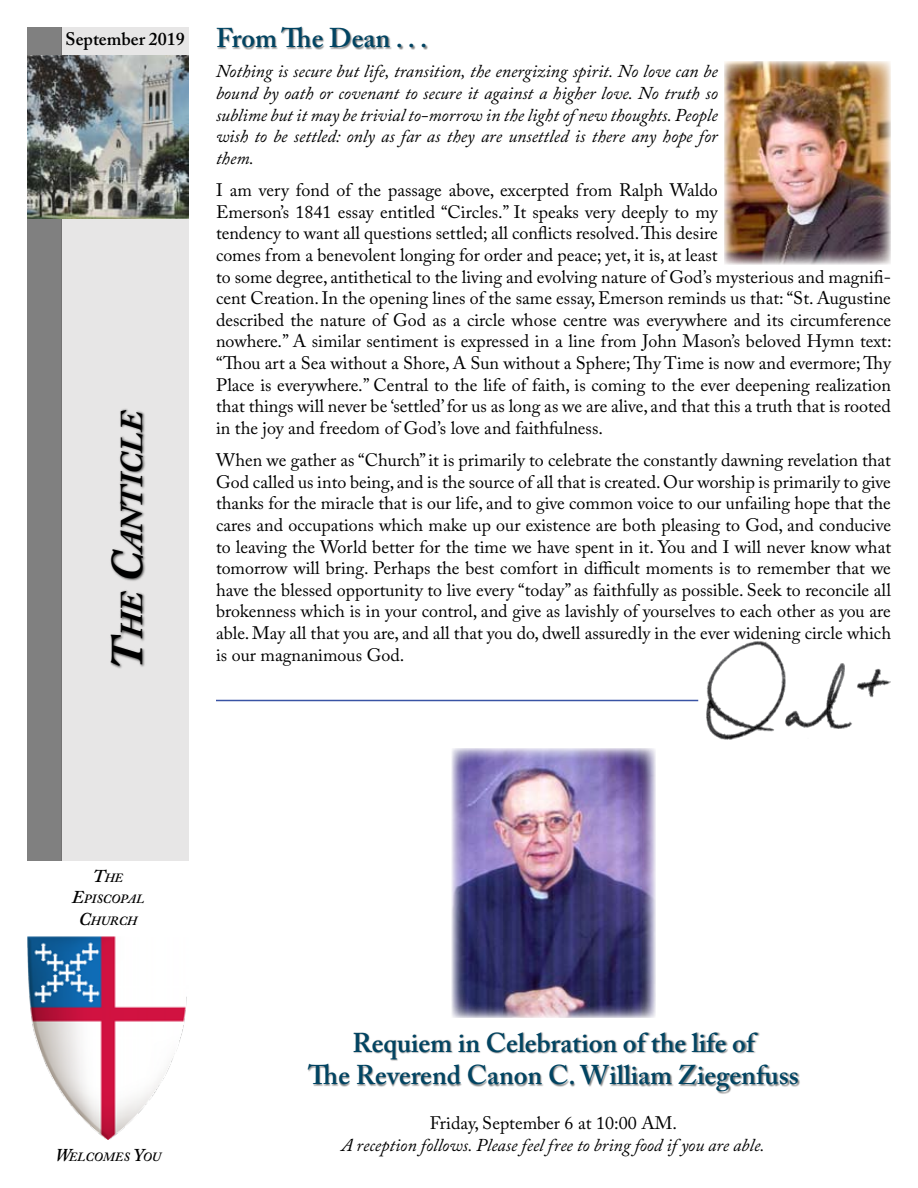
<style>
.page{position:relative;width:918px;height:1188px;background:#fff}
.page>*{position:absolute;margin:0;border:0;box-sizing:border-box;transform-origin:0 0}
.t1{font:italic 700 31.5px "Adobe Caslon Pro";color:#000}
.t2{font:600 27px/32.4px "Adobe Caslon Pro";color:#014462;text-align:center}
.t3{font:18px/21.6px "Adobe Caslon Pro";color:#000}
.t4{font:italic 18px/21.6px "Adobe Caslon Pro";color:#000;text-align:justify}
.t5{font:600 18px "Adobe Caslon Pro";color:#000}
.t6{font:italic 600 12.6px/21.6px "Adobe Caslon Pro";color:#000;text-align:center}
.s1{font-size:45px}
.s2{font-size:18px}
</style>
<div class="page">
<div style="left:27px;top:27px;width:35px;height:834px;background:#808080"></div>
<div style="left:62px;top:27px;width:127px;height:834px;background:#e7e6e6"></div>
<img style="left:27px;top:937px;width:160px;height:203px">
<img style="left:27px;top:55px;width:162px;height:164px">
<div style="left:109px;top:408px;width:38px;height:261px;background:#000;opacity:.75"></div>
<div style="left:217px;top:26px;width:211px;height:24px;background:#000;opacity:.5"></div>
<img style="left:725px;top:62px;width:166px;height:203px">
<img style="left:706px;top:641px;width:185px;height:99px">
<hr style="left:216px;top:700px;width:482px;height:1px;background:#3953a4">
<img style="left:452px;top:748px;width:203px;height:270px">
<div style="left:308px;top:1032px;width:492px;height:63px;background:#000;opacity:.5"></div>
<p class="t5" style="left:66px;top:28px;width:121px">September 2019</p>
<h1 class="t1" style="left:113px;top:669px;width:261px;rotate:-90deg"><span class="s1">T</span>he <span class="s1">C</span>anticle</h1>
<h2 class="t2" style="left:216px;top:21px;width:213px">From The Dean . . .</h2>
<p class="t4" style="left:216px;top:60px;width:503px">Nothing is secure but life, transition, the energizing spirit. No love can be bound by oath or covenant to secure it against a higher love. No truth so sublime but it may be trivial to-morrow in the light of new thoughts. People wish to be settled: only as far as they are unsettled is there any hope for them.</p>
<p class="t3" style="left:216px;top:179px;width:677px">I am very fond of the passage above, excerpted from Ralph Waldo<br>Emerson’s 1841 essay entitled “Circles.” It speaks very deeply to my<br>tendency to want all questions settled; all conflicts resolved. This desire<br>comes from a benevolent longing for order and peace; yet, it is, at least<br>to some degree, antithetical to the living and evolving nature of God’s mysterious and magnifi&shy;cent Creation. In the opening lines of the same essay, Emerson reminds us that: “St. Augustine described the nature of God as a circle whose centre was everywhere and its circumference nowhere.” A similar sentiment is expressed in a line from John Mason’s beloved Hymn text: “Thou art a Sea without a Shore, A Sun without a Sphere; Thy Time is now and evermore; Thy Place is everywhere.” Central to the life of faith, is coming to the ever deepening realization that things will never be ‘settled’ for us as long as we are alive, and that this a truth that is rooted in the joy and freedom of God’s love and faithfulness.</p>
<p class="t3" style="left:216px;top:449px;width:677px;text-align:justify">When we gather as “Church” it is primarily to celebrate the constantly dawning revelation that God called us into being, and is the source of all that is created. Our worship is primarily to give thanks for the miracle that is our life, and to give common voice to our unfailing hope that the cares and occupations which make up our existence are both pleasing to God, and conducive to leaving the World better for the time we have spent in it. You and I will never know what tomorrow will bring. Perhaps the best comfort in difficult moments is to remember that we have the blessed opportunity to live every “today” as faithfully as possible. Seek to reconcile all brokenness which is in your control, and give as lavishly of yourselves to each other as you are able. May all that you are, and all that you do, dwell assuredly in the ever widening circle which is our magnanimous God.</p>
<p class="t6" style="left:72px;top:867px;width:74px"><span class="s2">T</span>HE<br><span class="s2">E</span>PISCOPAL<br><span class="s2">C</span>HURCH</p>
<p class="t6" style="left:55px;top:1146px;width:107px"><span class="s2">W</span>ELCOMES <span class="s2">Y</span>OU</p>
<h2 class="t2" style="left:308px;top:1026px;width:492px">Requiem in Celebration of the life of<br>The Reverend Canon C. William Ziegenfuss</h2>
<p class="t3" style="left:430px;top:1112px;width:249px">Friday, September 6 at 10:00 AM.</p>
<p class="t4" style="left:341px;top:1134px;width:425px">A reception follows. Please feel free to bring food if you are able.</p>
</div>
